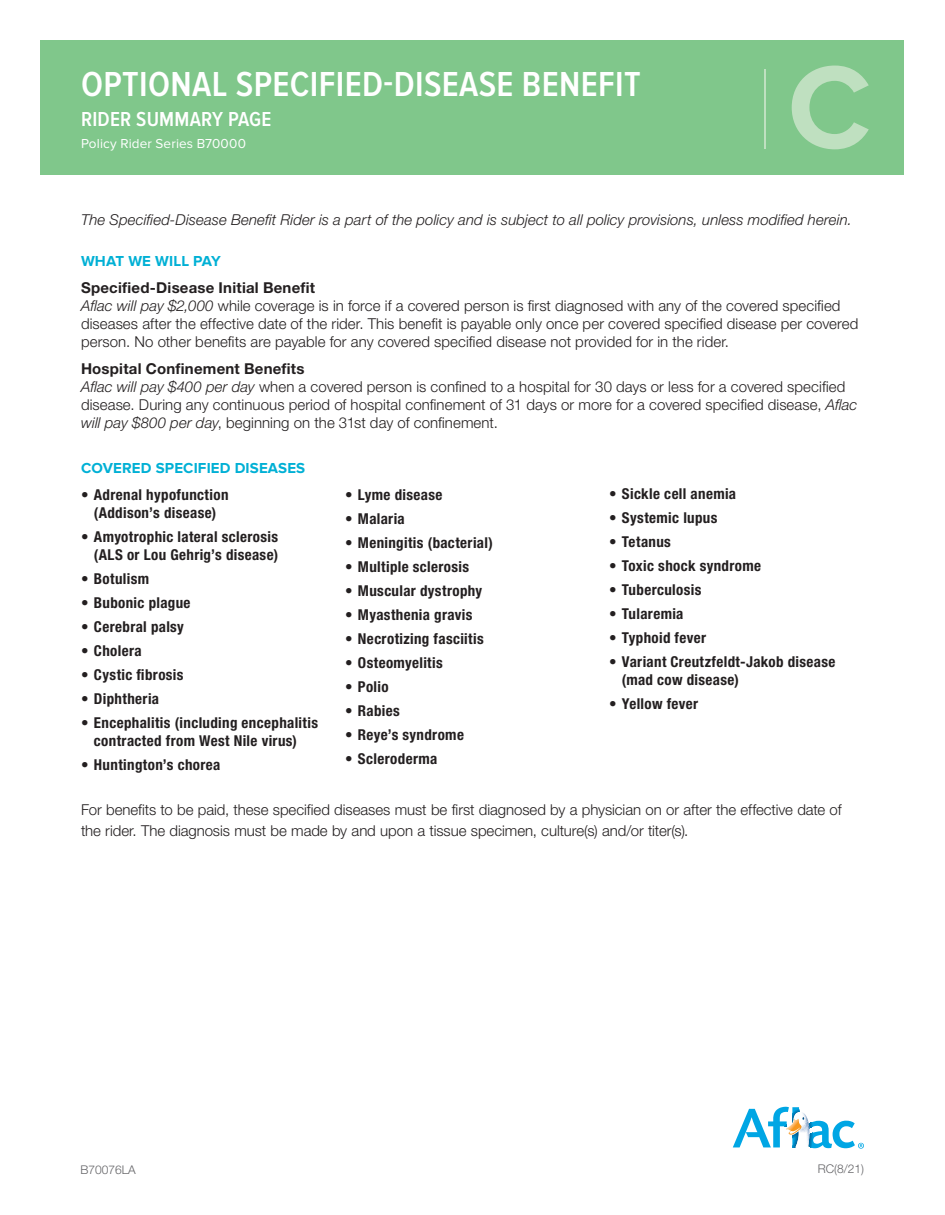
<style>
.page{position:relative;width:945px;height:1215px;background:#fff}
.page>*{position:absolute;margin:0;border:0;box-sizing:border-box;transform-origin:0 0}
.t1{font:700 121.5px "Proxima Nova";color:#bfe0c0}
.t2{font:600 36px "Proxima Nova Cond";letter-spacing:.01em;color:#fff}
.t3{font:600 21px "Proxima Nova Cond";letter-spacing:.01em;color:#fff}
.t4{font:300 15px/18px "Helvetica Neue CELT";letter-spacing:.005em;color:#231f20}
.t5{font:700 condensed 15px/18px "Helvetica Neue LTCE";letter-spacing:.025em;color:#231f20;text-align:center}
.t6{font:italic 300 15px "Helvetica Neue CELT";letter-spacing:.005em;color:#231f20}
.t7{font:700 15px "Proxima Nova";letter-spacing:.01em;color:#00b0d5}
.t8{font:13.5px "Proxima Nova";letter-spacing:.01em;color:#fff}
.t9{font:300 12px "Helvetica Neue CELT";color:#636366}
.s1{font-weight:700}
.s2{font-style:italic}
.s3{font-family:"Helvetica Neue CELT";font-weight:300;font-stretch:normal}
</style>
<div class="page">
<div style="left:40px;top:40px;width:864px;height:136px;background:#80c78b"></div>
<hr style="left:764px;top:69px;width:2px;height:80px;background:#bfe0c0">
<svg style="left:733px;top:1107px;width:131px;height:42px"></svg>
<h2 class="t2" style="left:81px;top:64px;width:561px">OPTIONAL SPECIFIED-DISEASE BENEFIT</h2>
<h3 class="t3" style="left:81px;top:107px;width:192px">RIDER SUMMARY PAGE</h3>
<p class="t8" style="left:81px;top:136px;width:166px">Policy Rider Series B70000</p>
<h1 class="t1" style="left:788px;top:37px;width:85px">C</h1>
<p class="t6" style="left:81px;top:211px;width:772px">The Specified-Disease Benefit Rider is a part of the policy and is subject to all policy provisions, unless modified herein.</p>
<p class="t7" style="left:81px;top:252px;width:141px">WHAT WE WILL PAY</p>
<p class="t4" style="left:81px;top:278px;width:779px"><span class="s1">Specified-Disease Initial Benefit<br></span><span class="s2">Aflac will pay $2,000</span> while coverage is in force if a covered person is first diagnosed with any of the covered specified diseases after the effective date of the rider. This benefit is payable only once per covered specified disease per covered person. No other benefits are payable for any covered specified disease not provided for in the rider.</p>
<p class="t4" style="left:81px;top:359px;width:778px"><span class="s1">Hospital Confinement Benefits<br></span><span class="s2">Aflac will pay $400 per day</span> when a covered person is confined to a hospital for 30 days or less for a covered specified disease. During any continuous period of hospital confinement of 31 days or more for a covered specified disease, <span class="s2">Aflac will pay $800 per day</span>, beginning on the 31st day of confinement.</p>
<p class="t7" style="left:81px;top:459px;width:226px">COVERED SPECIFIED DISEASES</p>
<p class="t5" style="left:81px;top:485px;width:149px"><span class="s3">•</span> Adrenal hypofunction (Addison’s disease)</p>
<p class="t5" style="left:81px;top:527px;width:199px;text-align:right">• Amyotrophic lateral sclerosis (ALS or Lou Gehrig’s disease)</p>
<p class="t5" style="left:81px;top:569px;width:70px">• Botulism</p>
<p class="t5" style="left:81px;top:593px;width:111px">• Bubonic plague</p>
<p class="t5" style="left:81px;top:617px;width:104px">• Cerebral palsy</p>
<p class="t5" style="left:81px;top:641px;width:62px">• Cholera</p>
<p class="t5" style="left:81px;top:665px;width:104px">• Cystic fibrosis</p>
<p class="t5" style="left:81px;top:689px;width:80px">• Diphtheria</p>
<p class="t5" style="left:81px;top:713px;width:239px">• Encephalitis (including encephalitis contracted from West Nile virus)</p>
<p class="t5" style="left:81px;top:755px;width:141px">• Huntington’s chorea</p>
<p class="t5" style="left:609px;top:485px;width:129px">• Sickle cell anemia</p>
<p class="t5" style="left:609px;top:509px;width:110px">• Systemic lupus</p>
<p class="t5" style="left:609px;top:533px;width:63px">• Tetanus</p>
<p class="t5" style="left:609px;top:557px;width:154px">• Toxic shock syndrome</p>
<p class="t5" style="left:609px;top:581px;width:94px">• Tuberculosis</p>
<p class="t5" style="left:609px;top:605px;width:76px">• Tularemia</p>
<p class="t5" style="left:609px;top:629px;width:98px">• Typhoid fever</p>
<p class="t5" style="left:622px;top:653px;width:215px;text-align:left;text-indent:-13px">• Variant Creutzfeldt-Jakob disease (mad cow disease)</p>
<p class="t5" style="left:609px;top:695px;width:91px">• Yellow fever</p>
<p class="t5" style="left:345px;top:485px;width:99px">• Lyme disease</p>
<p class="t5" style="left:345px;top:509px;width:61px">• Malaria</p>
<p class="t5" style="left:345px;top:533px;width:149px">• Meningitis (bacterial)</p>
<p class="t5" style="left:345px;top:557px;width:126px">• Multiple sclerosis</p>
<p class="t5" style="left:345px;top:581px;width:139px">• Muscular dystrophy</p>
<p class="t5" style="left:345px;top:605px;width:129px">• Myasthenia gravis</p>
<p class="t5" style="left:345px;top:629px;width:140px">• Necrotizing fasciitis</p>
<p class="t5" style="left:345px;top:653px;width:99px">• Osteomyelitis</p>
<p class="t5" style="left:345px;top:677px;width:45px">• Polio</p>
<p class="t5" style="left:345px;top:701px;width:56px">• Rabies</p>
<p class="t5" style="left:345px;top:725px;width:121px">• Reye’s syndrome</p>
<p class="t5" style="left:345px;top:749px;width:94px">• Scleroderma</p>
<p class="t4" style="left:81px;top:799px;width:762px;line-height:21px">For benefits to be paid, these specified diseases must be first diagnosed by a physician on or after the effective date of the rider. The diagnosis must be made by and upon a tissue specimen, culture(s) and/or titer(s).</p>
<p class="t9" style="left:80px;top:1162px;width:57px">B70076LA</p>
<p class="t9" style="left:818px;top:1162px;width:48px">RC(8/21)</p>
</div>
